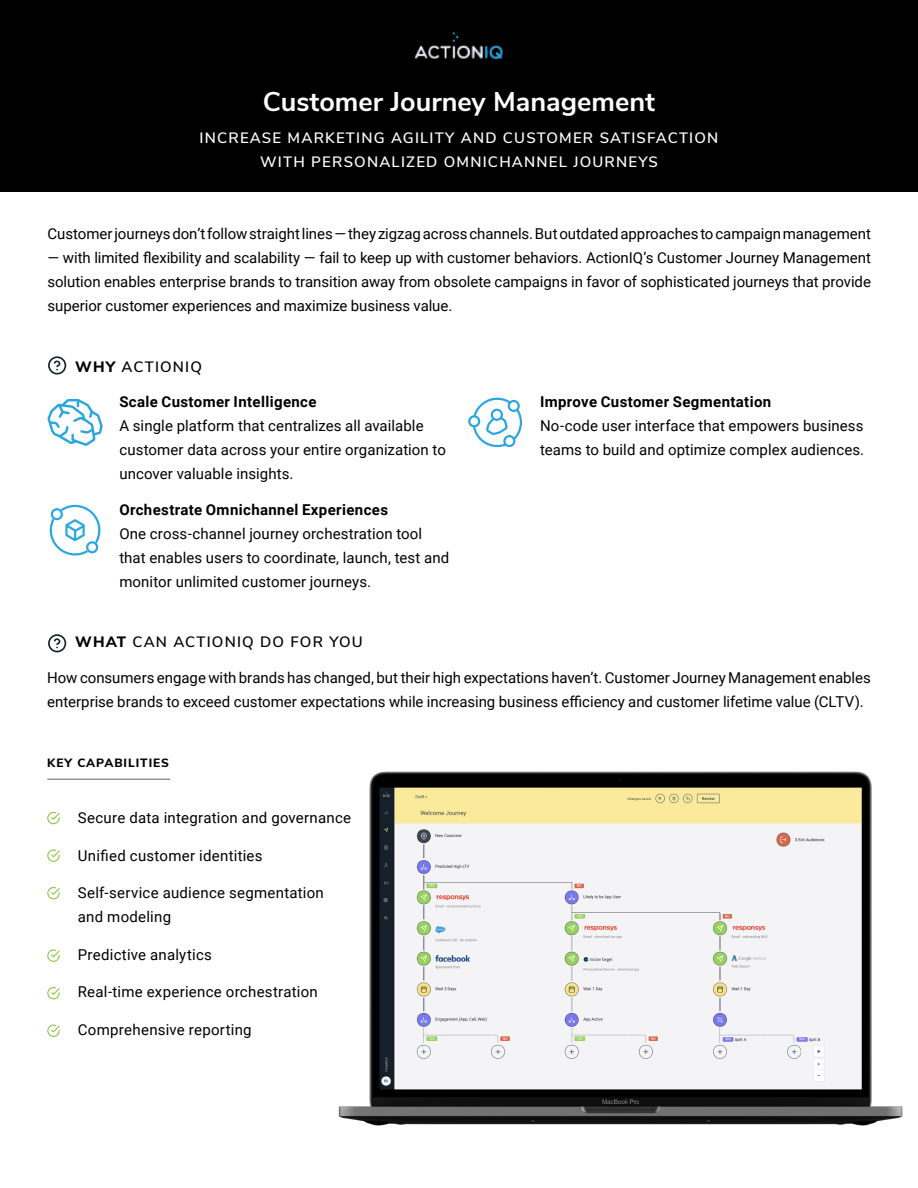
<style>
.page{position:relative;width:918px;height:1188px;background:#fff}
.page>*{position:absolute;margin:0;border:0;box-sizing:border-box;transform-origin:0 0}
.t1{font:700 27px "Nunito Sans";color:#fff}
.t2{font:15px/24px "Roboto";letter-spacing:.005em;color:#000}
.t3{font:700 15px "Roboto";letter-spacing:.025em;color:#000}
.t4{font:600 15px/24px "Nunito Sans";letter-spacing:.08em;color:#fff;text-align:center}
.t5{font:600 15px "Nunito Sans";letter-spacing:.08em;color:#000}
.t6{font:800 12px "Nunito Sans";letter-spacing:.08em;color:#000}
.s1{font-weight:800}
</style>
<div class="page">
<svg style="left:50px;top:505px;width:50px;height:51px"></svg>
<svg style="left:47px;top:399px;width:56px;height:47px"></svg>
<div style="left:0;top:0;width:918px;height:191px;background:#000"></div>
<img style="left:415px;top:32px;width:88px;height:27px">
<hr style="left:47px;top:778px;width:123px;height:2px;background:#949494">
<svg style="left:47px;top:811px;width:13px;height:14px"></svg>
<svg style="left:47px;top:1024px;width:13px;height:13px"></svg>
<svg style="left:47px;top:849px;width:13px;height:13px"></svg>
<svg style="left:47px;top:887px;width:13px;height:13px"></svg>
<svg style="left:47px;top:949px;width:13px;height:13px"></svg>
<svg style="left:47px;top:987px;width:13px;height:13px"></svg>
<svg style="left:48px;top:356px;width:18px;height:19px"></svg>
<svg style="left:48px;top:634px;width:18px;height:18px"></svg>
<img style="left:338px;top:771px;width:565px;height:355px">
<svg style="left:468px;top:398px;width:54px;height:49px"></svg>
<h1 class="t1" style="left:263px;top:81px;width:394px">Customer Journey Management</h1>
<p class="t4" style="left:200px;top:125px;width:520px">INCREASE MARKETING AGILITY AND CUSTOMER SATISFACTION<br>WITH PERSONALIZED OMNICHANNEL JOURNEYS</p>
<p class="t2" style="left:48px;top:221px;width:825px">Customer journeys don’t follow straight lines — they zigzag across channels. But outdated approaches to campaign management</p>
<p class="t2" style="left:48px;top:245px;width:825px;text-align:justify">— with limited flexibility and scalability — fail to keep up with customer behaviors. ActionIQ’s Customer Journey Management solution enables enterprise brands to transition away from obsolete campaigns in favor of sophisticated journeys that provide superior customer experiences and maximize business value.</p>
<p class="t5" style="left:75px;top:355px;width:129px"><span class="s1">WHY</span> ACTIONIQ</p>
<p class="t3" style="left:119px;top:391px;width:199px">Scale Customer Intelligence</p>
<p class="t3" style="left:540px;top:391px;width:233px">Improve Customer Segmentation</p>
<p class="t2" style="left:119px;top:413px;width:328px">A single platform that centralizes all available customer data across your entire organization to uncover valuable insights.</p>
<p class="t2" style="left:540px;top:413px;width:326px">No-code user interface that empowers business teams to build and optimize complex audiences.</p>
<p class="t3" style="left:119px;top:499px;width:270px">Orchestrate Omnichannel Experiences</p>
<p class="t2" style="left:119px;top:521px;width:331px">One cross-channel journey orchestration tool that enables users to coordinate, launch, test and monitor unlimited customer journeys.</p>
<p class="t5" style="left:75px;top:631px;width:289px"><span class="s1">WHAT</span> CAN ACTIONIQ DO FOR YOU</p>
<p class="t2" style="left:47px;top:665px;width:825px">How consumers engage with brands has changed, but their high expectations haven’t. Customer Journey Management enables enterprise brands to exceed customer expectations while increasing business efficiency and customer lifetime value (CLTV).</p>
<p class="t6" style="left:47px;top:754px;width:123px">KEY CAPABILITIES</p>
<p class="t2" style="left:78px;top:805px;width:275px">Secure data integration and governance</p>
<p class="t2" style="left:78px;top:843px;width:186px">Unified customer identities</p>
<p class="t2" style="left:78px;top:880px;width:248px">Self-service audience segmentation and modeling</p>
<p class="t2" style="left:78px;top:942px;width:136px">Predictive analytics</p>
<p class="t2" style="left:78px;top:979px;width:241px">Real-time experience orchestration</p>
<p class="t2" style="left:78px;top:1017px;width:175px">Comprehensive reporting</p>
</div>
